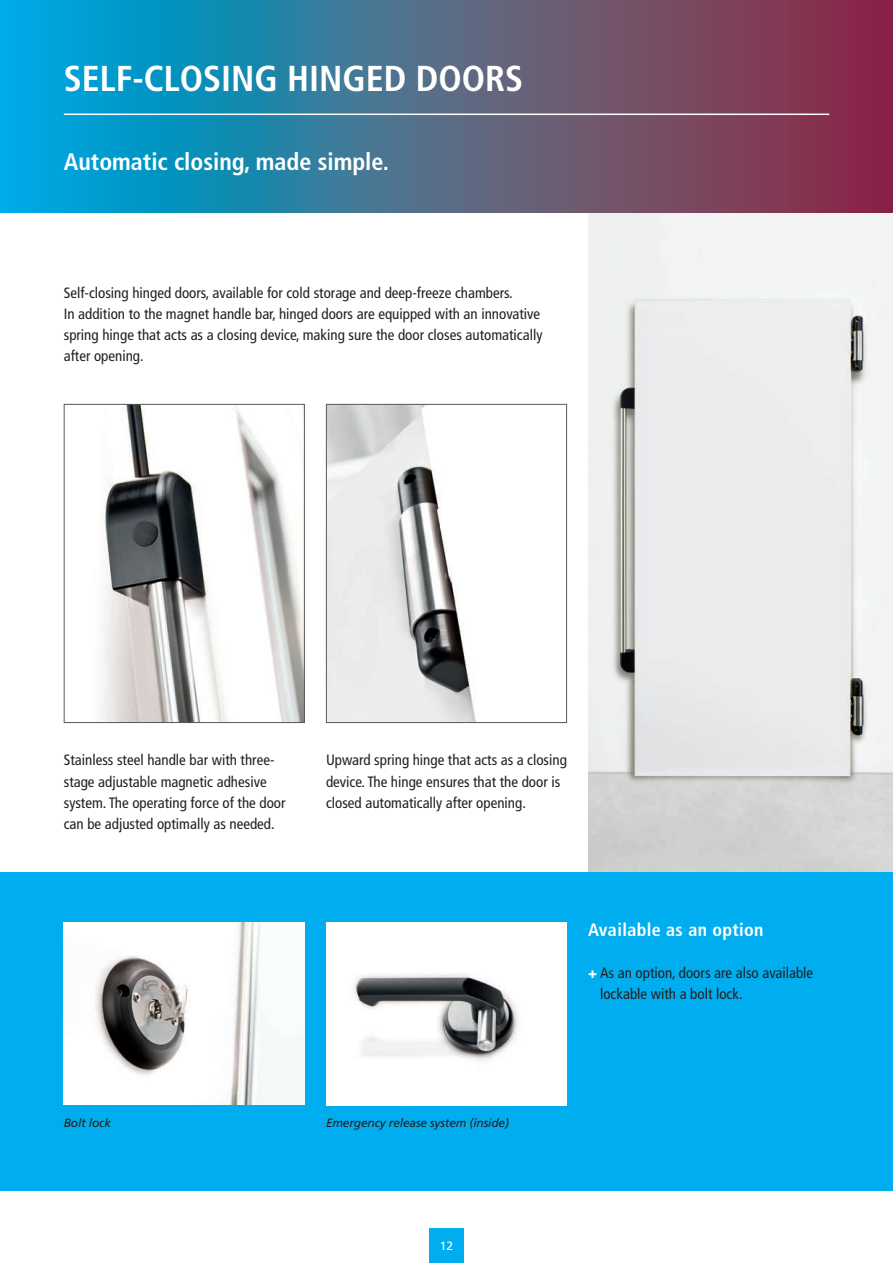
<style>
.page{position:relative;width:893px;height:1263px;background:#fff}
.page>*{position:absolute;margin:0;border:0;box-sizing:border-box;transform-origin:0 0}
.t1{font:700 condensed 36px "Frutiger";color:#fff}
.t2{font:700 condensed 24px "Frutiger";color:#fff}
.t3{font:700 condensed 18px "Frutiger";letter-spacing:.02em;color:#fff}
.t4{font:condensed 15px/21.3px "Frutiger";color:#231f20}
.t5{font:italic 12px "Frutiger";letter-spacing:-.015em;color:#231f20}
.t6{font:12px "Frutiger";color:#fff}
.s1{font-weight:900;font-stretch:normal;color:#fff}
</style>
<div class="page">
<div style="left:429px;top:1229px;width:34px;height:34px;background:#00aeef"></div>
<div style="left:0;top:872px;width:893px;height:319px;background:#00aeef"></div>
<img style="left:588px;top:213px;width:305px;height:659px">
<img style="left:328px;top:406px;width:148px;height:315px">
<div style="left:326px;top:404px;width:241px;height:319px;border:1px solid #57585a"></div>
<img style="left:101px;top:406px;width:202px;height:315px">
<div style="left:64px;top:404px;width:241px;height:319px;border:1px solid #57585a"></div>
<svg style="left:0;top:0;width:893px;height:213px;background:#476d8f"></svg>
<hr style="left:64px;top:114px;width:765px;height:1px;background:#fff">
<img style="left:326px;top:922px;width:241px;height:183px">
<img style="left:64px;top:922px;width:241px;height:183px">
<p class="t1" style="left:64px;top:57px;width:461px">SELF-CLOSING HINGED DOORS</p>
<p class="t2" style="left:64px;top:147px;width:327px">Automatic closing, made simple.</p>
<p class="t4" style="left:64px;top:282px;width:450px">Self-closing hinged doors, available for cold storage and deep-freeze chambers.</p>
<p class="t4" style="left:64px;top:303px;width:480px">In addition to the magnet handle bar, hinged doors are equipped with an innovative spring hinge that acts as a closing device, making sure the door closes automatically after opening.</p>
<p class="t4" style="left:64px;top:750px;width:223px">Stainless steel handle bar with three&shy;stage adjustable magnetic adhesive system. The operating force of the door can be adjusted optimally as needed.</p>
<p class="t4" style="left:326px;top:750px;width:242px">Upward spring hinge that acts as a closing device. The hinge ensures that the door is closed automatically after opening.</p>
<p class="t3" style="left:588px;top:919px;width:177px">Available as an option</p>
<p class="t4" style="left:600px;top:962px;width:215px;text-indent:-12px"><span class="s1">+</span> As an option, doors are also available lockable with a bolt lock.</p>
<p class="t5" style="left:64px;top:1116px;width:49px">Bolt lock</p>
<p class="t5" style="left:326px;top:1116px;width:184px">Emergency release system (inside)</p>
<p class="t6" style="left:440px;top:1239px;width:15px">12</p>
</div>
